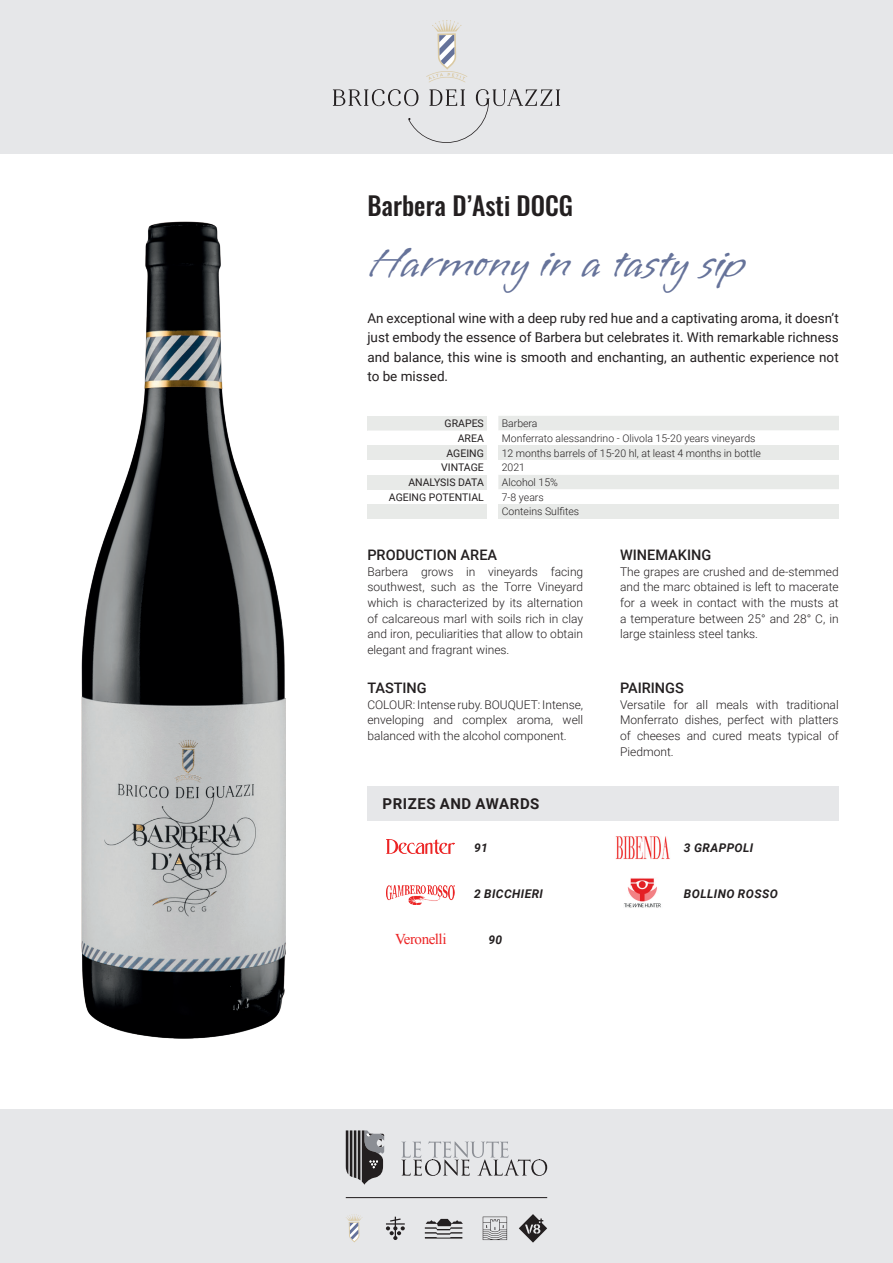
<style>
.page{position:relative;width:893px;height:1263px;background:#fff}
.page>*{position:absolute;margin:0;border:0;box-sizing:border-box;transform-origin:0 0}
.t1{font:45px "Vujahday Script";color:#66739a}
.t2{font:500 25.5px "Oswald";color:#231f20}
.t3{font:700 15px "Roboto";letter-spacing:.035em;color:#231f20}
.t4{font:15px "Times New Roman";letter-spacing:-.03em;color:#ec2324}
.t5{font:500 14.55px "Roboto";color:#231f20}
.t6{font:13.5px/19.5px "Roboto";color:#231f20;text-align:justify}
.t7{font:300 12px/15.8px "Roboto";color:#231f20;text-align:justify}
.t8{font:italic 700 12px "Roboto";letter-spacing:.035em;color:#231f20}
.t9{font:300 10.5px "Roboto";color:#231f20}
.t10{font:10.5px "Roboto";color:#231f20}
</style>
<div class="page">
<div style="left:0;top:0;width:893px;height:153px;background:#e6e7e9"></div>
<div style="left:0;top:1110px;width:893px;height:153px;background:#e6e7e9"></div>
<svg style="left:401px;top:1141px;width:146px;height:35px"></svg>
<svg style="left:346px;top:1130px;width:38px;height:55px"></svg>
<svg style="left:483px;top:1217px;width:24px;height:23px"></svg>
<svg style="left:386px;top:1217px;width:19px;height:23px"></svg>
<svg style="left:425px;top:1219px;width:38px;height:19px"></svg>
<hr style="left:346px;top:1197px;width:201px;height:1px;background:#231f20">
<svg style="left:426px;top:20px;width:41px;height:63px"></svg>
<svg style="left:333px;top:89px;width:227px;height:54px"></svg>
<svg style="left:346px;top:1214px;width:16px;height:28px"></svg>
<svg style="left:519px;top:1214px;width:28px;height:28px"></svg>
<img style="left:81px;top:221px;width:205px;height:818px">
<div style="left:367px;top:786px;width:472px;height:34px;background:#e6e7e9"></div>
<svg style="left:367px;top:416px;width:472px;height:74px"></svg>
<div style="left:367px;top:445px;width:120px;height:15px;background:#e8eae8"></div>
<div style="left:498px;top:445px;width:341px;height:15px;background:#e8eae8"></div>
<div style="left:367px;top:475px;width:120px;height:14px;background:#e8eae8"></div>
<div style="left:367px;top:504px;width:120px;height:15px;background:#e8eae8"></div>
<div style="left:498px;top:504px;width:341px;height:15px;background:#e8eae8"></div>
<img style="left:387px;top:840px;width:68px;height:14px">
<img style="left:624px;top:878px;width:37px;height:30px">
<img style="left:387px;top:885px;width:68px;height:19px">
<img style="left:615px;top:836px;width:55px;height:24px">
<p class="t2" style="left:367px;top:192px;width:207px">Barbera D’Asti DOCG</p>
<p class="t1" style="left:367px;top:234px;width:379px">Harmony in a tasty sip</p>
<p class="t6" style="left:367px;top:308px;width:473px">An exceptional wine with a deep ruby red hue and a captivating aroma, it doesn’t just embody the essence of Barbera but celebrates it. With remarkable richness and balance, this wine is smooth and enchanting, an authentic experience not to be missed.</p>
<p class="t10" style="left:445px;top:416px;width:41px">GRAPES</p>
<p class="t9" style="left:502px;top:416px;width:37px">Barbera</p>
<p class="t10" style="left:458px;top:431px;width:28px">AREA</p>
<p class="t9" style="left:502px;top:431px;width:255px">Monferrato alessandrino - Olivola 15-20 years vineyards</p>
<p class="t10" style="left:446px;top:445px;width:39px">AGEING</p>
<p class="t9" style="left:502px;top:445px;width:261px">12 months barrels of 15-20 hl, at least 4 months in bottle</p>
<p class="t10" style="left:441px;top:460px;width:44px">VINTAGE</p>
<p class="t9" style="left:502px;top:460px;width:25px">2021</p>
<p class="t10" style="left:408px;top:475px;width:77px">ANALYSIS DATA</p>
<p class="t9" style="left:502px;top:475px;width:58px">Alcohol 15%</p>
<p class="t10" style="left:389px;top:490px;width:96px">AGEING POTENTIAL</p>
<p class="t9" style="left:502px;top:490px;width:44px">7-8 years</p>
<p class="t9" style="left:502px;top:504px;width:79px">Conteins Sulfites</p>
<p class="t5" style="left:367px;top:544px;width:131px">PRODUCTION AREA</p>
<p class="t7" style="left:367px;top:563px;width:217px">Barbera grows in vineyards facing southwest, such as the Torre Vineyard which is characterized by its alternation of calcareous marl with soils rich in clay and iron, peculiarities that allow to obtain elegant and fragrant wines.</p>
<p class="t5" style="left:367px;top:678px;width:61px">TASTING</p>
<p class="t7" style="left:367px;top:696px;width:217px">COLOUR: Intense ruby. BOUQUET: Intense, enveloping and complex aroma, well balanced with the alcohol component.</p>
<p class="t3" style="left:383px;top:793px;width:158px">PRIZES AND AWARDS</p>
<p class="t8" style="left:474px;top:840px;width:15px">91</p>
<p class="t5" style="left:620px;top:544px;width:93px">WINEMAKING</p>
<p class="t7" style="left:620px;top:563px;width:220px">The grapes are crushed and de-stemmed and the marc obtained is left to macerate for a week in contact with the musts at a temperature between 25° and 28° C, in large stainless steel tanks.</p>
<p class="t5" style="left:620px;top:678px;width:65px">PAIRINGS</p>
<p class="t7" style="left:620px;top:696px;width:220px">Versatile for all meals with traditional Monferrato dishes, perfect with platters of cheeses and cured meats typical of Piedmont.</p>
<p class="t8" style="left:684px;top:840px;width:71px">3 GRAPPOLI</p>
<p class="t8" style="left:474px;top:885px;width:71px">2 BICCHIERI</p>
<p class="t8" style="left:684px;top:885px;width:95px">BOLLINO ROSSO</p>
<p class="t4" style="left:395px;top:929px;width:53px">Veronelli</p>
<p class="t8" style="left:488px;top:931px;width:15px">90</p>
</div>
